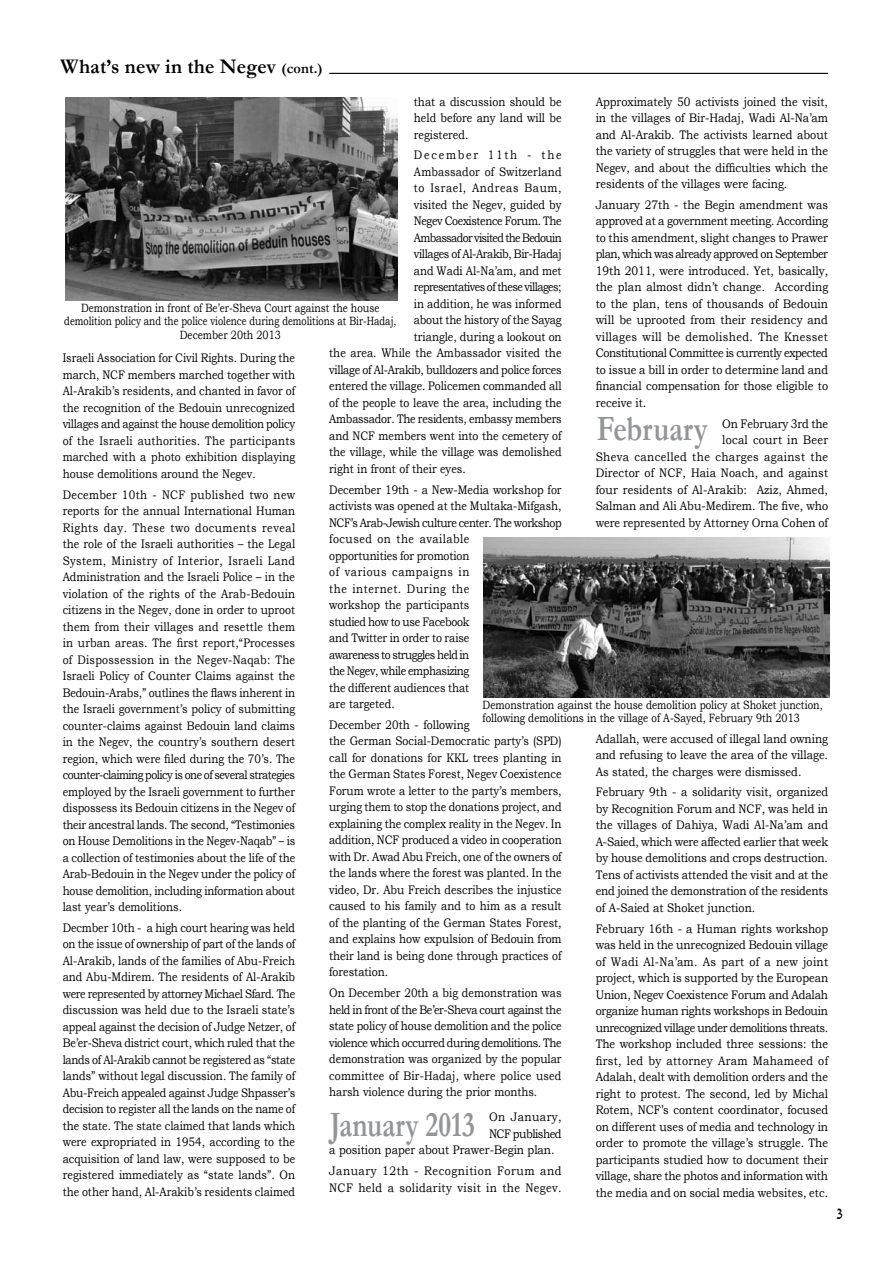
<style>
.page{position:relative;width:893px;height:1263px;background:#fff}
.page>*{position:absolute;margin:0;border:0;box-sizing:border-box;transform-origin:0 0}
.t1{font:700 36px "Garamond";color:#939598;scale:.76 1}
.t2{font:700 36px "Garamond";color:#939598;scale:.8 1}
.t3{font:700 21px "Garamond";letter-spacing:.01em;color:#000;scale:.95 1}
.t4{font:18px "David";color:#000;scale:.9 1}
.t5{font:12.3px/16.5px "Bookman Old Style";color:#000;text-align:justify;scale:.86 1}
.t6{font:12.3px/16.5px "Bookman Old Style";color:#000;text-align:justify;scale:.88 1}
.t7{font:12.3px/16.5px "Bookman Old Style";letter-spacing:.04em;color:#000;scale:.88 1}
.t8{font:12.3px "Bookman Old Style";letter-spacing:-.02em;color:#000;scale:.86 1}
.t9{font:12.3px "Bookman Old Style";letter-spacing:-.035em;color:#000;scale:.86 1}
.t10{font:12.3px "Bookman Old Style";letter-spacing:-.025em;color:#000;scale:.86 1}
.t11{font:12.3px "Bookman Old Style";letter-spacing:-.05em;color:#000;scale:.86 1}
.t12{font:12.3px "Bookman Old Style";letter-spacing:-.06em;color:#000;scale:.86 1}
.t13{font:12.3px "Bookman Old Style";letter-spacing:.06em;color:#000;scale:.86 1}
.t14{font:12.3px "Bookman Old Style";letter-spacing:.165em;color:#000;scale:.86 1}
.t15{font:12.3px "Bookman Old Style";letter-spacing:-.045em;color:#000;scale:.88 1}
.t16{font:12px/13.5px "Bookman Old Style";color:#000;text-align:center;scale:.81 1}
.t17{font:12px/13.5px "Bookman Old Style";color:#000;scale:.82 1}
.s1{font-size:15px}
</style>
<div class="page">
<hr style="left:329px;top:73px;width:499px;height:1px;background:#000">
<img style="left:65px;top:98px;width:332px;height:202px">
<img style="left:484px;top:537px;width:345px;height:160px">
<h2 class="t3" style="left:61px;top:52px;width:277px">What’s new in the Negev <span class="s1">(cont.)</span></h2>
<p class="t5" style="left:414px;top:93px;width:173px">that a discussion should be held before any land will be registered.</p>
<p class="t14" style="left:414px;top:147px;width:173px">December 11th - the</p>
<p class="t5" style="left:414px;top:163px;width:173px">Ambassador of Switzerland</p>
<p class="t13" style="left:414px;top:180px;width:173px">to Israel, Andreas Baum,</p>
<p class="t5" style="left:414px;top:196px;width:173px">visited the Negev, guided by</p>
<p class="t9" style="left:414px;top:213px;width:173px">Negev Coexistence Forum. The</p>
<p class="t12" style="left:414px;top:230px;width:173px">Ambassador visited the Bedouin</p>
<p class="t9" style="left:414px;top:246px;width:173px">villages of Al-Arakib, Bir-Hadaj</p>
<p class="t5" style="left:414px;top:262px;width:173px">and Wadi Al-Na’am, and met</p>
<p class="t11" style="left:414px;top:279px;width:173px">representatives of these villages;</p>
<p class="t5" style="left:414px;top:295px;width:173px">in addition, he was informed</p>
<p class="t8" style="left:414px;top:312px;width:173px">about the history of the Sayag</p>
<p class="t5" style="left:414px;top:328px;width:173px">triangle, during a lookout on</p>
<p class="t5" style="left:329px;top:345px;width:272px">the area. While the Ambassador visited the</p>
<p class="t10" style="left:329px;top:362px;width:272px">village of Al-Arakib, bulldozers and police forces</p>
<p class="t5" style="left:329px;top:378px;width:272px">entered the village. Policemen commanded all</p>
<p class="t5" style="left:329px;top:394px;width:272px">of the people to leave the area, including the</p>
<p class="t8" style="left:329px;top:411px;width:272px">Ambassador. The residents, embassy members</p>
<p class="t5" style="left:329px;top:427px;width:272px">and NCF members went into the cemetery of</p>
<p class="t5" style="left:329px;top:444px;width:272px">the village, while the village was demolished</p>
<p class="t5" style="left:329px;top:460px;width:160px">right in front of their eyes.</p>
<p class="t5" style="left:329px;top:481px;width:272px;text-align:left">December 19th - a New-Media workshop for activists was opened at the Multaka-Mifgash,<br>NCF’s Arab-Jewish culture center. The workshop focused on the available<br>opportunities for promotion<br>of various campaigns in<br>the internet. During the<br>workshop the participants<br>studied how to use Facebook<br>and Twitter in order to raise<br>awareness to struggles held in<br>the Negev, while emphasizing<br>the different audiences that<br>are targeted.</p>
<p class="t5" style="left:329px;top:716px;width:272px;text-align:left">December 20th - following<br>the German Social-Democratic party’s (SPD) call for donations for KKL trees planting in the German States Forest, Negev Coexistence Forum wrote a letter to the party’s members, urging them to stop the donations project, and explaining the complex reality in the Negev. In addition, NCF produced a video in cooperation with Dr. Awad Abu Freich, one of the owners of the lands where the forest was planted. In the video, Dr. Abu Freich describes the injustice caused to his family and to him as a result of the planting of the German States Forest, and explains how expulsion of Bedouin from their land is being done through practices of forestation.</p>
<p class="t5" style="left:329px;top:985px;width:272px">On December 20th a big demonstration was held in front of the Be’er-Sheva court against the state policy of house demolition and the police violence which occurred during demolitions. The demonstration was organized by the popular committee of Bir-Hadaj, where police used harsh violence during the prior months.</p>
<p class="t7" style="left:489px;top:1109px;width:84px">On January,</p>
<p class="t15" style="left:489px;top:1125px;width:84px">NCF published</p>
<p class="t6" style="left:329px;top:1142px;width:258px">a position paper about Prawer-Begin plan.</p>
<p class="t7" style="left:329px;top:1162px;width:266px">January 12th - Recognition Forum and<br>NCF held a solidarity visit in the Negev.</p>
<p class="t6" style="left:596px;top:93px;width:266px">Approximately 50 activists joined the visit, in the villages of Bir-Hadaj, Wadi Al-Na’am and Al-Arakib. The activists learned about the variety of struggles that were held in the Negev, and about the difficulties which the residents of the villages were facing.</p>
<p class="t6" style="left:596px;top:196px;width:266px">January 27th - the Begin amendment was approved at a government meeting. According to this amendment, slight changes to Prawer plan, which was already approved on September 19th 2011, were introduced. Yet, basically, the plan almost didn’t change. According to the plan, tens of thousands of Bedouin will be uprooted from their residency and villages will be demolished. The Knesset Constitutional Committee is currently expected to issue a bill in order to determine land and financial compensation for those eligible to receive it.</p>
<p class="t6" style="left:596px;top:415px;width:266px;text-align:right">On February 3rd the<br>local court in Beer<br>Sheva cancelled the charges against the Director of NCF, Haia Noach, and against four residents of Al-Arakib: Aziz, Ahmed, Salman and Ali Abu-Medirem. The five, who were represented by Attorney Orna Cohen of</p>
<p class="t16" style="left:64px;top:301px;width:411px">Demonstration in front of Be’er-Sheva Court against the house demolition policy and the police violence during demolitions at Bir-Hadaj,<br>December 20th 2013</p>
<p class="t5" style="left:63px;top:350px;width:272px">Israeli Association for Civil Rights. During the march, NCF members marched together with Al-Arakib’s residents, and chanted in favor of the recognition of the Bedouin unrecognized villages and against the house demolition policy of the Israeli authorities. The participants marched with a photo exhibition displaying house demolitions around the Negev.</p>
<p class="t5" style="left:63px;top:486px;width:272px">December 10th - NCF published two new reports for the annual International Human Rights day. These two documents reveal the role of the Israeli authorities – the Legal System, Ministry of Interior, Israeli Land Administration and the Israeli Police – in the violation of the rights of the Arab-Bedouin citizens in the Negev, done in order to uproot them from their villages and resettle them in urban areas. The first report,“Processes of Dispossession in the Negev-Naqab: The Israeli Policy of Counter Claims against the Bedouin-Arabs,” outlines the flaws inherent in the Israeli government’s policy of submitting counter-claims against Bedouin land claims in the Negev, the country’s southern desert region, which were filed during the 70’s. The counter-claiming policy is one of several strategies employed by the Israeli government to further dispossess its Bedouin citizens in the Negev of their ancestral lands. The second, “Testimonies on House Demolitions in the Negev-Naqab” – is a collection of testimonies about the life of the Arab-Bedouin in the Negev under the policy of house demolition, including information about last year’s demolitions.</p>
<p class="t5" style="left:63px;top:919px;width:272px">Decmber 10th - a high court hearing was held on the issue of ownership of part of the lands of Al-Arakib, lands of the families of Abu-Freich and Abu-Mdirem. The residents of Al-Arakib were represented by attorney Michael Sfard. The discussion was held due to the Israeli state’s appeal against the decision of Judge Netzer, of Be’er-Sheva district court, which ruled that the lands of Al-Arakib cannot be registered as “state lands” without legal discussion. The family of Abu-Freich appealed against Judge Shpasser’s decision to register all the lands on the name of the state. The state claimed that lands which were expropriated in 1954, according to the acquisition of land law, were supposed to be registered immediately as “state lands”. On the other hand, Al-Arakib’s residents claimed</p>
<h1 class="t2" style="left:597px;top:404px;width:140px">February</h1>
<p class="t17" style="left:483px;top:698px;width:416px">Demonstration against the house demolition policy at Shoket junction, following demolitions in the village of A-Sayed, February 9th 2013</p>
<p class="t6" style="left:596px;top:730px;width:266px">Adallah, were accused of illegal land owning and refusing to leave the area of the village.<br>As stated, the charges were dismissed.</p>
<p class="t6" style="left:596px;top:784px;width:266px">February 9th - a solidarity visit, organized by Recognition Forum and NCF, was held in the villages of Dahiya, Wadi Al-Na’am and A-Saied, which were affected earlier that week by house demolitions and crops destruction.<br>Tens of activists attended the visit and at the end joined the demonstration of the residents of A-Saied at Shoket junction.</p>
<p class="t6" style="left:596px;top:920px;width:266px">February 16th - a Human rights workshop was held in the unrecognized Bedouin village of Wadi Al-Na’am. As part of a new joint project, which is supported by the European Union, Negev Coexistence Forum and Adalah organize human rights workshops in Bedouin unrecognized village under demolitions threats.<br>The workshop included three sessions: the first, led by attorney Aram Mahameed of Adalah, dealt with demolition orders and the right to protest. The second, led by Michal Rotem, NCF’s content coordinator, focused on different uses of media and technology in order to promote the village’s struggle. The participants studied how to document their village, share the photos and information with the media and on social media websites, etc.</p>
<h1 class="t1" style="left:330px;top:1100px;width:192px">January 2013</h1>
<h3 class="t4" style="left:836px;top:1205px;width:9px">3</h3>
</div>
